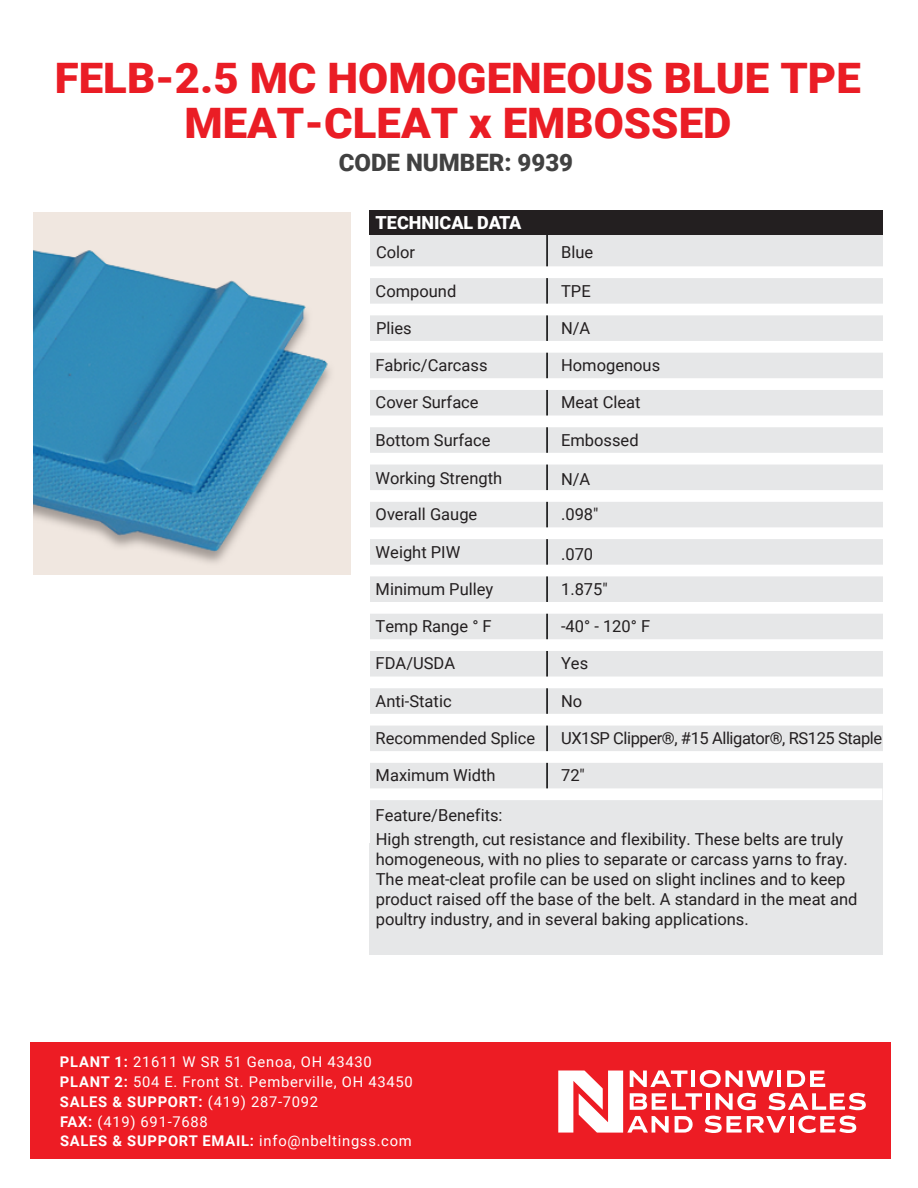
<style>
.page{position:relative;width:918px;height:1188px;background:#fff}
.page>*{position:absolute;margin:0;border:0;box-sizing:border-box;transform-origin:0 0}
.t1{font:900 42px/45px "Roboto";color:#ea1d25;text-align:center;scale:1.04 1}
.t2{font:900 24px "Roboto";color:#414141}
.t3{font:900 18px "Roboto";color:#fff}
.t4{font:16.5px/19.8px "Roboto";color:#231f20}
.t5{font:16.5px "Roboto";letter-spacing:-.025em;color:#231f20}
.t6{font:14.7px/19.8px "Roboto";letter-spacing:.05em;color:#fff}
.s1{font-weight:700}
</style>
<div class="page">
<div style="left:370px;top:844px;width:513px;height:98px;background:#e6e7e8"></div>
<div style="left:370px;top:856px;width:513px;height:99px;background:#e6e7e8"></div>
<div style="left:557px;top:794px;width:326px;height:50px;background:#e6e7e8"></div>
<div style="left:370px;top:794px;width:187px;height:50px;background:#e6e7e8"></div>
<div style="left:557px;top:757px;width:326px;height:37px;background:#e6e7e8"></div>
<div style="left:370px;top:757px;width:187px;height:37px;background:#e6e7e8"></div>
<div style="left:557px;top:720px;width:326px;height:37px;background:#e6e7e8"></div>
<div style="left:370px;top:720px;width:187px;height:37px;background:#e6e7e8"></div>
<div style="left:557px;top:682px;width:326px;height:38px;background:#e6e7e8"></div>
<div style="left:370px;top:682px;width:187px;height:38px;background:#e6e7e8"></div>
<div style="left:557px;top:645px;width:326px;height:37px;background:#e6e7e8"></div>
<div style="left:370px;top:645px;width:187px;height:37px;background:#e6e7e8"></div>
<div style="left:557px;top:608px;width:326px;height:37px;background:#e6e7e8"></div>
<div style="left:370px;top:608px;width:187px;height:37px;background:#e6e7e8"></div>
<div style="left:557px;top:571px;width:326px;height:37px;background:#e6e7e8"></div>
<div style="left:370px;top:571px;width:187px;height:37px;background:#e6e7e8"></div>
<div style="left:557px;top:533px;width:326px;height:38px;background:#e6e7e8"></div>
<div style="left:370px;top:533px;width:187px;height:38px;background:#e6e7e8"></div>
<div style="left:557px;top:496px;width:326px;height:37px;background:#e6e7e8"></div>
<div style="left:370px;top:496px;width:187px;height:37px;background:#e6e7e8"></div>
<div style="left:557px;top:459px;width:326px;height:37px;background:#e6e7e8"></div>
<div style="left:370px;top:459px;width:187px;height:37px;background:#e6e7e8"></div>
<div style="left:557px;top:421px;width:326px;height:38px;background:#e6e7e8"></div>
<div style="left:370px;top:421px;width:187px;height:38px;background:#e6e7e8"></div>
<div style="left:557px;top:384px;width:326px;height:37px;background:#e6e7e8"></div>
<div style="left:370px;top:384px;width:187px;height:37px;background:#e6e7e8"></div>
<div style="left:557px;top:347px;width:326px;height:37px;background:#e6e7e8"></div>
<div style="left:370px;top:347px;width:187px;height:37px;background:#e6e7e8"></div>
<div style="left:557px;top:310px;width:326px;height:37px;background:#e6e7e8"></div>
<div style="left:370px;top:310px;width:187px;height:37px;background:#e6e7e8"></div>
<div style="left:557px;top:272px;width:326px;height:38px;background:#e6e7e8"></div>
<div style="left:370px;top:272px;width:187px;height:38px;background:#e6e7e8"></div>
<div style="left:557px;top:235px;width:326px;height:37px;background:#e6e7e8"></div>
<div style="left:370px;top:235px;width:187px;height:37px;background:#e6e7e8"></div>
<hr style="left:546px;top:226px;width:2px;height:574px;background:#000">
<div style="left:370px;top:210px;width:513px;height:25px;background:#231f20"></div>
<div style="left:369px;top:266px;width:514px;height:12px;background:#fff"></div>
<div style="left:369px;top:304px;width:514px;height:11px;background:#fff"></div>
<div style="left:369px;top:341px;width:514px;height:12px;background:#fff"></div>
<div style="left:369px;top:378px;width:514px;height:12px;background:#fff"></div>
<div style="left:369px;top:416px;width:514px;height:11px;background:#fff"></div>
<div style="left:369px;top:453px;width:514px;height:12px;background:#fff"></div>
<div style="left:369px;top:490px;width:514px;height:12px;background:#fff"></div>
<div style="left:369px;top:527px;width:514px;height:12px;background:#fff"></div>
<div style="left:369px;top:565px;width:514px;height:11px;background:#fff"></div>
<div style="left:369px;top:602px;width:514px;height:12px;background:#fff"></div>
<div style="left:369px;top:639px;width:514px;height:12px;background:#fff"></div>
<div style="left:369px;top:677px;width:514px;height:11px;background:#fff"></div>
<div style="left:369px;top:714px;width:514px;height:12px;background:#fff"></div>
<div style="left:369px;top:751px;width:514px;height:12px;background:#fff"></div>
<div style="left:369px;top:788px;width:513px;height:12px;background:#fff"></div>
<div style="left:31px;top:1043px;width:860px;height:116px;background:#ed1c24"></div>
<svg style="left:558px;top:1070px;width:308px;height:63px"></svg>
<hr style="left:777px;top:1071px;width:4px;height:16px;background:#fff">
<hr style="left:691px;top:1071px;width:4px;height:16px;background:#fff">
<hr style="left:706px;top:1093px;width:3px;height:17px;background:#fff">
<hr style="left:790px;top:1116px;width:3px;height:17px;background:#fff">
<img style="left:33px;top:212px;width:317px;height:362px">
<h1 class="t1" style="left:55px;top:54px;width:776px">FELB-2.5 MC HOMOGENEOUS BLUE TPE<br>MEAT-CLEAT x EMBOSSED</h1>
<h2 class="t2" style="left:339px;top:146px;width:236px">CODE NUMBER: 9939</h2>
<p class="t3" style="left:376px;top:210px;width:147px">TECHNICAL DATA</p>
<p class="t4" style="left:376px;top:241px;width:41px">Color</p>
<p class="t4" style="left:376px;top:280px;width:82px">Compound</p>
<p class="t4" style="left:376px;top:317px;width:37px">Plies</p>
<p class="t4" style="left:376px;top:355px;width:113px">Fabric/Carcass</p>
<p class="t4" style="left:376px;top:392px;width:105px">Cover Surface</p>
<p class="t4" style="left:376px;top:429px;width:116px">Bottom Surface</p>
<p class="t4" style="left:376px;top:460px;width:128px;line-height:35.8px">Working Strength<br>Overall Gauge</p>
<p class="t4" style="left:376px;top:541px;width:86px">Weight PIW</p>
<p class="t4" style="left:376px;top:578px;width:119px">Minimum Pulley</p>
<p class="t4" style="left:376px;top:616px;width:118px">Temp Range ° F</p>
<p class="t4" style="left:376px;top:653px;width:81px">FDA/USDA</p>
<p class="t4" style="left:376px;top:690px;width:78px">Anti-Static</p>
<p class="t4" style="left:376px;top:728px;width:161px">Recommended Splice</p>
<p class="t4" style="left:376px;top:765px;width:122px">Maximum Width</p>
<p class="t4" style="left:376px;top:805px;width:128px">Feature/Benefits:</p>
<p class="t4" style="left:561px;top:241px;width:34px">Blue</p>
<p class="t4" style="left:561px;top:280px;width:31px">TPE</p>
<p class="t4" style="left:561px;top:317px;width:31px">N/A</p>
<p class="t4" style="left:561px;top:355px;width:101px">Homogenous</p>
<p class="t4" style="left:561px;top:392px;width:81px">Meat Cleat</p>
<p class="t4" style="left:561px;top:429px;width:79px">Embossed</p>
<p class="t4" style="left:561px;top:468px;width:31px">N/A</p>
<p class="t4" style="left:561px;top:504px;width:39px">.098"</p>
<p class="t4" style="left:561px;top:543px;width:34px">.070</p>
<p class="t4" style="left:561px;top:578px;width:48px">1.875"</p>
<p class="t4" style="left:561px;top:616px;width:91px">-40° - 120° F</p>
<p class="t4" style="left:561px;top:653px;width:29px">Yes</p>
<p class="t4" style="left:561px;top:690px;width:23px">No</p>
<p class="t5" style="left:561px;top:727px;width:323px">UX1SP Clipper®, #15 Alligator®, RS125 Staple</p>
<p class="t4" style="left:561px;top:765px;width:25px">72"</p>
<p class="t4" style="left:376px;top:829px;width:483px">High strength, cut resistance and flexibility. These belts are truly homogeneous, with no plies to separate or carcass yarns to fray.<br>The meat-cleat profile can be used on slight inclines and to keep product raised off the base of the belt. A standard in the meat and poultry industry, and in several baking applications.</p>
<p class="t6" style="left:60px;top:1051px;width:354px"><span class="s1">PLANT 1:</span> 21611 W SR 51 Genoa, OH 43430<br><span class="s1">PLANT 2:</span> 504 E. Front St. Pemberville, OH 43450<br><span class="s1">SALES &amp; SUPPORT:</span> (419) 287-7092<br><span class="s1">FAX:</span> (419) 691-7688<br><span class="s1">SALES &amp; SUPPORT EMAIL:</span> info@nbeltingss.com</p>
</div>
